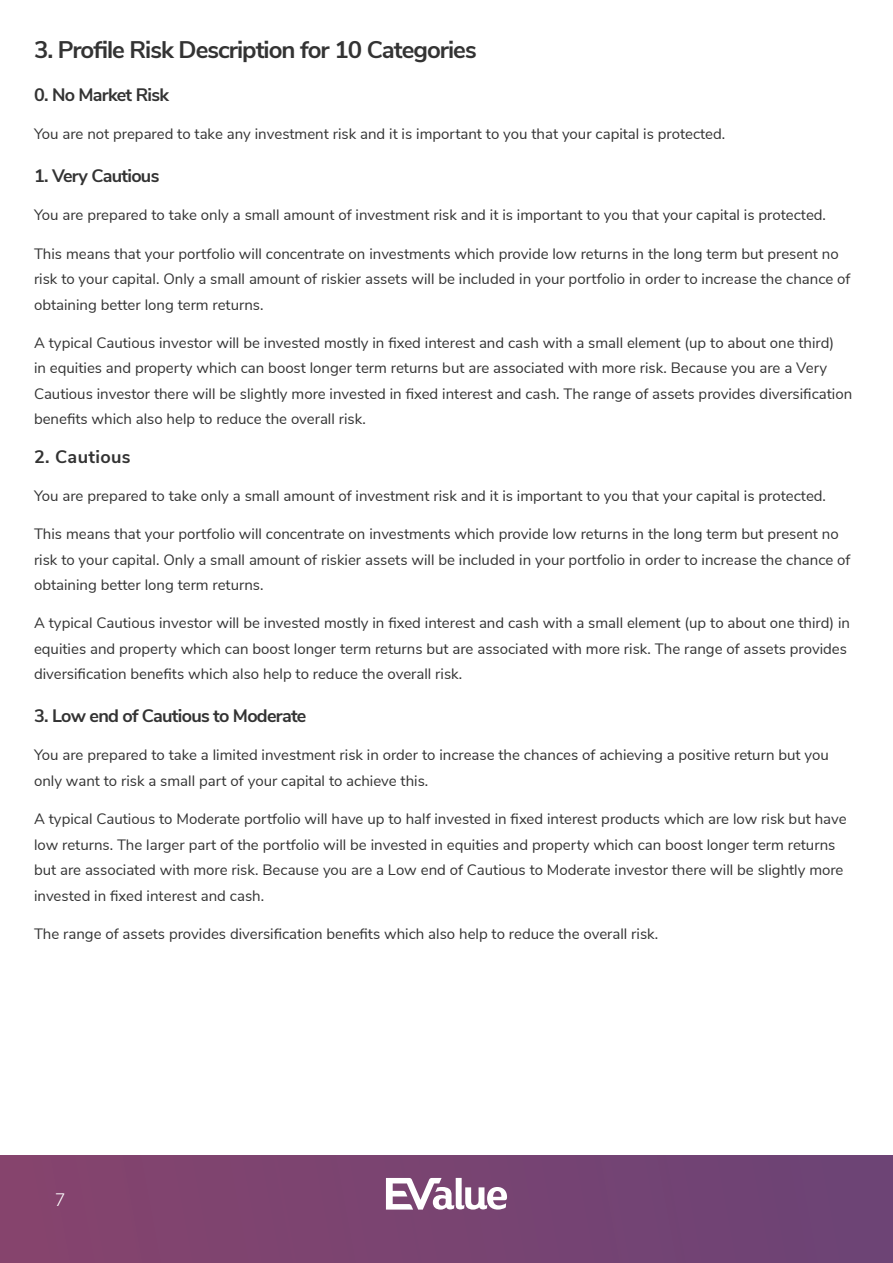
<style>
.page{position:relative;width:893px;height:1263px;background:#fff}
.page>*{position:absolute;margin:0;border:0;box-sizing:border-box;transform-origin:0 0}
.t1{font:700 24px "Nunito Sans";letter-spacing:-.04em;color:#333}
.Heading_3{font:700 18px "Nunito Sans";letter-spacing:-.04em;color:#333}
.Sub-Head{font:700 18px "Nunito Sans";letter-spacing:.02em;color:#333}
.t2{font:300 18px "Nunito Sans";color:#fff}
.Body{font:15px/25.5px "Nunito Sans";color:#333}
</style>
<div class="page">
<div style="left:0;top:1156px;width:893px;height:107px;background:#794471"></div>
<svg style="left:386px;top:1178px;width:121px;height:31px"></svg>
<p class="t1" style="left:34px;top:32px;width:444px">3. Profile Risk Description for 10 Categories</p>
<p class="Heading_3" style="left:34px;top:82px;width:136px">0. No Market Risk</p>
<p class="Body" style="left:34px;top:120px;width:693px">You are not prepared to take any investment risk and it is important to you that your capital is protected.</p>
<p class="Heading_3" style="left:34px;top:163px;width:127px">1. Very Cautious</p>
<p class="Body" style="left:34px;top:201px;width:794px">You are prepared to take only a small amount of investment risk and it is important to you that your capital is protected.</p>
<p class="Body" style="left:34px;top:240px;width:818px">This means that your portfolio will concentrate on investments which provide low returns in the long term but present no risk to your capital. Only a small amount of riskier assets will be included in your portfolio in order to increase the chance of obtaining better long term returns.</p>
<p class="Body" style="left:34px;top:329px;width:820px">A typical Cautious investor will be invested mostly in fixed interest and cash with a small element (up to about one third)<br>in equities and property which can boost longer term returns but are associated with more risk. Because you are a Very Cautious investor there will be slightly more invested in fixed interest and cash. The range of assets provides diversification benefits which also help to reduce the overall risk.</p>
<p class="Sub-Head" style="left:34px;top:443px;width:98px">2. Cautious</p>
<p class="Body" style="left:34px;top:482px;width:794px">You are prepared to take only a small amount of investment risk and it is important to you that your capital is protected.</p>
<p class="Body" style="left:34px;top:520px;width:818px">This means that your portfolio will concentrate on investments which provide low returns in the long term but present no risk to your capital. Only a small amount of riskier assets will be included in your portfolio in order to increase the chance of obtaining better long term returns.</p>
<p class="Body" style="left:34px;top:609px;width:818px">A typical Cautious investor will be invested mostly in fixed interest and cash with a small element (up to about one third) in equities and property which can boost longer term returns but are associated with more risk. The range of assets provides diversification benefits which also help to reduce the overall risk.</p>
<p class="Heading_3" style="left:34px;top:703px;width:274px">3. Low end of Cautious to Moderate</p>
<p class="Body" style="left:34px;top:741px;width:796px">You are prepared to take a limited investment risk in order to increase the chances of achieving a positive return but you only want to risk a small part of your capital to achieve this.</p>
<p class="Body" style="left:34px;top:805px;width:814px">A typical Cautious to Moderate portfolio will have up to half invested in fixed interest products which are low risk but have low returns. The larger part of the portfolio will be invested in equities and property which can boost longer term returns but are associated with more risk. Because you are a Low end of Cautious to Moderate investor there will be slightly more invested in fixed interest and cash.</p>
<p class="Body" style="left:34px;top:920px;width:626px">The range of assets provides diversification benefits which also help to reduce the overall risk.</p>
<p class="t2" style="left:55px;top:1186px;width:12px">7</p>
</div>
